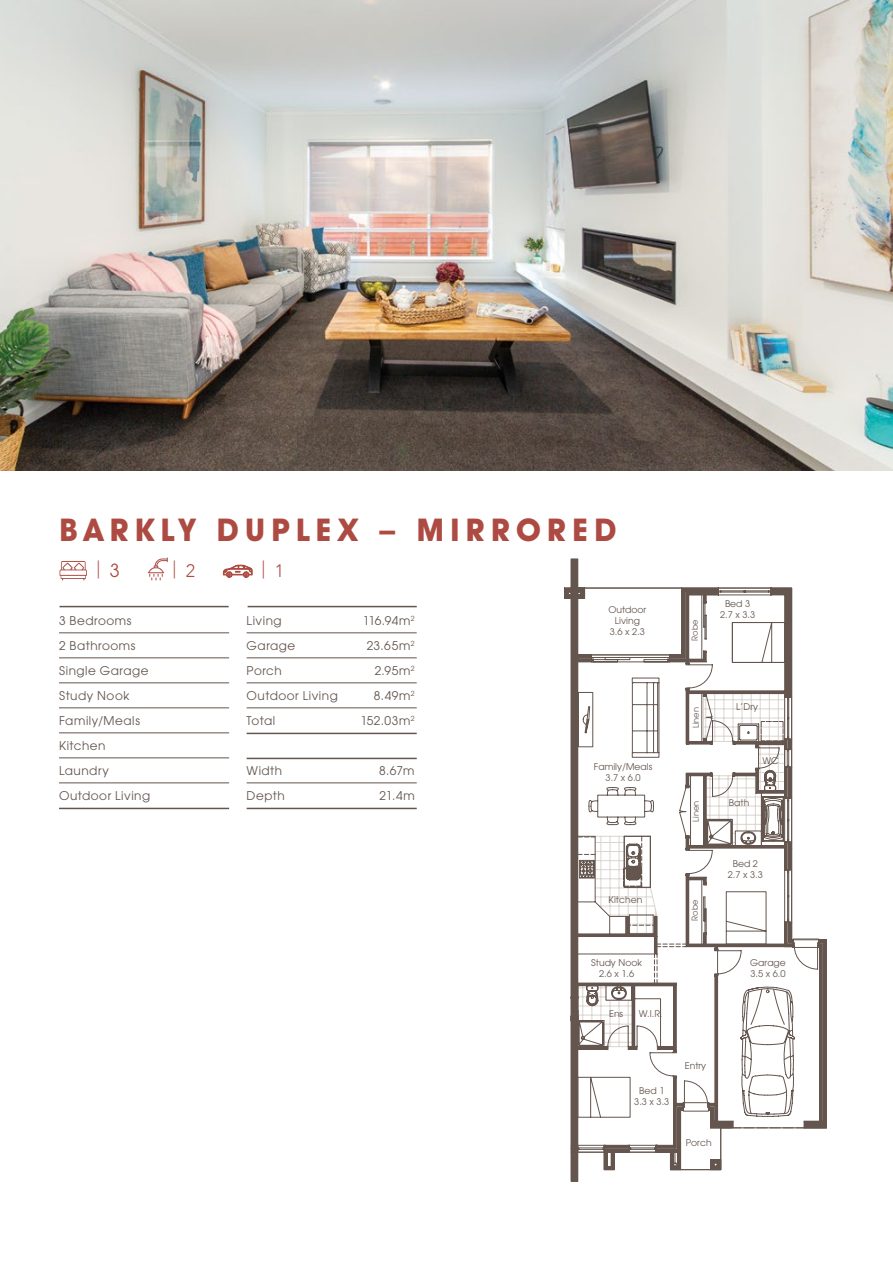
<style>
.page{position:relative;width:893px;height:1263px;background:#fff}
.page>*{position:absolute;margin:0;border:0;box-sizing:border-box;transform-origin:0 0}
.t1{font:700 31.5px "Avant Garde IT Cby BT";letter-spacing:.2em;color:#ad4b43}
.t2{font:300 18px "Avenir";color:#ad4b43}
.t3{font:12px/25px "Avant Garde Gothic DTC";letter-spacing:.045em;color:#64554e}
.t4{font:9.3px/11.1px "Avant Garde Gothic DTC";color:#64554e;text-align:center}
.t5{font:8.25px "Avant Garde Gothic DTC";color:#64554e}
.s1{font-family:"Avant Garde Gothic DTC";font-weight:400}
</style>
<div class="page">
<img style="left:1px;top:0;width:892px;height:470px">
<svg style="left:60px;top:561px;width:27px;height:19px"></svg>
<svg style="left:148px;top:557px;width:20px;height:23px"></svg>
<svg style="left:223px;top:565px;width:29px;height:12px"></svg>
<hr style="left:59px;top:633px;width:170px;height:1px;background:#64554e">
<hr style="left:59px;top:658px;width:170px;height:1px;background:#64554e">
<hr style="left:59px;top:683px;width:170px;height:1px;background:#64554e">
<hr style="left:59px;top:708px;width:170px;height:1px;background:#64554e">
<hr style="left:59px;top:733px;width:170px;height:1px;background:#64554e">
<hr style="left:59px;top:758px;width:170px;height:1px;background:#64554e">
<hr style="left:59px;top:783px;width:170px;height:1px;background:#64554e">
<hr style="left:59px;top:808px;width:170px;height:1px;background:#64554e">
<hr style="left:60px;top:606px;width:169px;height:1px;background:#64554e">
<hr style="left:248px;top:606px;width:169px;height:1px;background:#64554e">
<img style="left:0;top:0;width:1px;height:470px">
<hr style="left:247px;top:633px;width:170px;height:1px;background:#64554e">
<hr style="left:247px;top:658px;width:170px;height:1px;background:#64554e">
<hr style="left:247px;top:683px;width:170px;height:1px;background:#64554e">
<hr style="left:247px;top:708px;width:170px;height:1px;background:#64554e">
<hr style="left:247px;top:733px;width:170px;height:1px;background:#64554e">
<hr style="left:247px;top:758px;width:170px;height:1px;background:#64554e">
<hr style="left:247px;top:783px;width:170px;height:1px;background:#64554e">
<hr style="left:247px;top:808px;width:170px;height:1px;background:#64554e">
<svg style="left:570px;top:559px;width:257px;height:570px"></svg>
<svg style="left:564px;top:584px;width:240px;height:594px"></svg>
<hr style="left:682px;top:588px;width:36px;height:3px;background:#64554e">
<hr style="left:771px;top:588px;width:21px;height:3px;background:#64554e">
<hr style="left:686px;top:592px;width:32px;height:3px;background:#64554e">
<hr style="left:771px;top:592px;width:16px;height:3px;background:#64554e">
<hr style="left:682px;top:590px;width:3px;height:68px;background:#64554e">
<svg style="left:578px;top:655px;width:13px;height:7px"></svg>
<hr style="left:788px;top:588px;width:4px;height:109px;background:#64554e">
<div style="left:571px;top:559px;width:7px;height:622px;background:#64554e"></div>
<svg style="left:819px;top:940px;width:4px;height:7px"></svg>
<hr style="left:823px;top:940px;width:3px;height:188px;background:#64554e">
<hr style="left:820px;top:944px;width:2px;height:177px;background:#64554e">
<div style="left:804px;top:1121px;width:22px;height:7px;background:#64554e"></div>
<div style="left:711px;top:1121px;width:22px;height:7px;background:#64554e"></div>
<hr style="left:711px;top:1107px;width:3px;height:15px;background:#64554e">
<hr style="left:715px;top:975px;width:3px;height:146px;background:#64554e">
<svg style="left:670px;top:595px;width:123px;height:354px"></svg>
<svg style="left:709px;top:1103px;width:6px;height:7px"></svg>
<svg style="left:676px;top:1103px;width:7px;height:7px"></svg>
<hr style="left:674px;top:1077px;width:2px;height:71px;background:#64554e">
<hr style="left:677px;top:1107px;width:4px;height:63px;background:#64554e">
<hr style="left:711px;top:1159px;width:10px;height:4px;background:#64554e">
<hr style="left:711px;top:1166px;width:10px;height:4px;background:#64554e">
<svg style="left:711px;top:1163px;width:10px;height:3px"></svg>
<svg style="left:670px;top:1166px;width:7px;height:4px"></svg>
<hr style="left:670px;top:1152px;width:4px;height:15px;background:#64554e">
<hr style="left:656px;top:1149px;width:22px;height:3px;background:#64554e">
<hr style="left:656px;top:1145px;width:18px;height:3px;background:#64554e">
<hr style="left:604px;top:1145px;width:25px;height:3px;background:#64554e">
<hr style="left:604px;top:1149px;width:25px;height:3px;background:#64554e">
<hr style="left:611px;top:1151px;width:3px;height:19px;background:#64554e">
<hr style="left:604px;top:1152px;width:3px;height:18px;background:#64554e">
<svg style="left:607px;top:1166px;width:4px;height:4px"></svg>
<hr style="left:577px;top:1047px;width:30px;height:2px;background:#64554e">
<svg style="left:629px;top:1047px;width:7px;height:2px"></svg>
<hr style="left:578px;top:983px;width:98px;height:3px;background:#64554e">
<hr style="left:632px;top:986px;width:3px;height:61px;background:#64554e">
<hr style="left:674px;top:983px;width:2px;height:68px;background:#64554e">
<svg style="left:658px;top:1047px;width:16px;height:2px"></svg>
<hr style="left:654px;top:916px;width:3px;height:38px;background:#64554e">
<hr style="left:578px;top:934px;width:78px;height:2px;background:#64554e">
<svg style="left:626px;top:916px;width:2px;height:18px"></svg>
<hr style="left:564px;top:588px;width:21px;height:3px;background:#64554e">
<hr style="left:564px;top:595px;width:21px;height:3px;background:#64554e">
<svg style="left:564px;top:591px;width:3px;height:4px"></svg>
<svg style="left:581px;top:591px;width:4px;height:4px"></svg>
<h1 class="t1" style="left:60px;top:511px;width:558px">BARKLY DUPLEX – MIRRORED</h1>
<h2 class="t2" style="left:96px;top:558px;width:25px">| <span class="s1">3</span></h2>
<h2 class="t2" style="left:172px;top:559px;width:24px">| 2</h2>
<h2 class="t2" style="left:262px;top:559px;width:24px">| 1</h2>
<p class="t3" style="left:59px;top:610px;width:93px">3 Bedrooms<br>2 Bathrooms<br>Single Garage<br>Study Nook<br>Family/Meals<br>Kitchen<br>Laundry<br>Outdoor Living</p>
<p class="t3" style="left:247px;top:610px;width:37px">Living</p>
<p class="t3" style="left:363px;top:610px;width:53px">116.94m<sup>2</sup></p>
<p class="t4" style="left:608px;top:605px;width:39px">Outdoor<br>Living<br>3.6 x 2.3</p>
<p class="t3" style="left:247px;top:635px;width:50px">Garage</p>
<p class="t3" style="left:367px;top:635px;width:49px">23.65m<sup>2</sup></p>
<p class="t3" style="left:247px;top:660px;width:37px">Porch</p>
<p class="t3" style="left:375px;top:660px;width:41px">2.95m<sup>2</sup></p>
<p class="t3" style="left:247px;top:685px;width:93px">Outdoor Living</p>
<p class="t3" style="left:374px;top:685px;width:42px">8.49m<sup>2</sup></p>
<p class="t3" style="left:247px;top:710px;width:30px">Total</p>
<p class="t3" style="left:360px;top:710px;width:56px">152.03m<sup>2</sup></p>
<p class="t4" style="left:594px;top:762px;width:60px">Family/Meals<br>3.7 x 6.0</p>
<p class="t3" style="left:247px;top:760px;width:37px">Width</p>
<p class="t3" style="left:379px;top:760px;width:37px">8.67m</p>
<p class="t3" style="left:247px;top:785px;width:40px">Depth</p>
<p class="t3" style="left:380px;top:785px;width:37px">21.4m</p>
<p class="t4" style="left:609px;top:895px;width:35px">Kitchen</p>
<p class="t4" style="left:591px;top:958px;width:52px">Study Nook<br>2.6 x 1.6</p>
<p class="t4" style="left:609px;top:1009px;width:16px">Ens</p>
<p class="t4" style="left:639px;top:1009px;width:25px">W.I.R.</p>
<p class="t5" style="left:690px;top:641px;width:23px;rotate:-90deg">Robe</p>
<p class="t4" style="left:720px;top:599px;width:37px">Bed 3<br>2.7 x 3.3</p>
<p class="t5" style="left:691px;top:728px;width:22px;rotate:-90deg">Linen</p>
<p class="t5" style="left:691px;top:822px;width:22px;rotate:-90deg">Linen</p>
<p class="t5" style="left:690px;top:921px;width:23px;rotate:-90deg">Robe</p>
<p class="t4" style="left:736px;top:702px;width:24px">L’Dry</p>
<p class="t4" style="left:762px;top:756px;width:18px">WC</p>
<p class="t4" style="left:729px;top:798px;width:22px">Bath</p>
<p class="t4" style="left:728px;top:859px;width:37px">Bed 2<br>2.7 x 3.3</p>
<p class="t4" style="left:750px;top:958px;width:37px;text-align:left">Garage<br>3.5 x 6.0</p>
<p class="t4" style="left:634px;top:1086px;width:37px">Bed 1<br>3.3 x 3.3</p>
<p class="t4" style="left:685px;top:1061px;width:23px">Entry</p>
<p class="t4" style="left:686px;top:1138px;width:27px">Porch</p>
</div>
